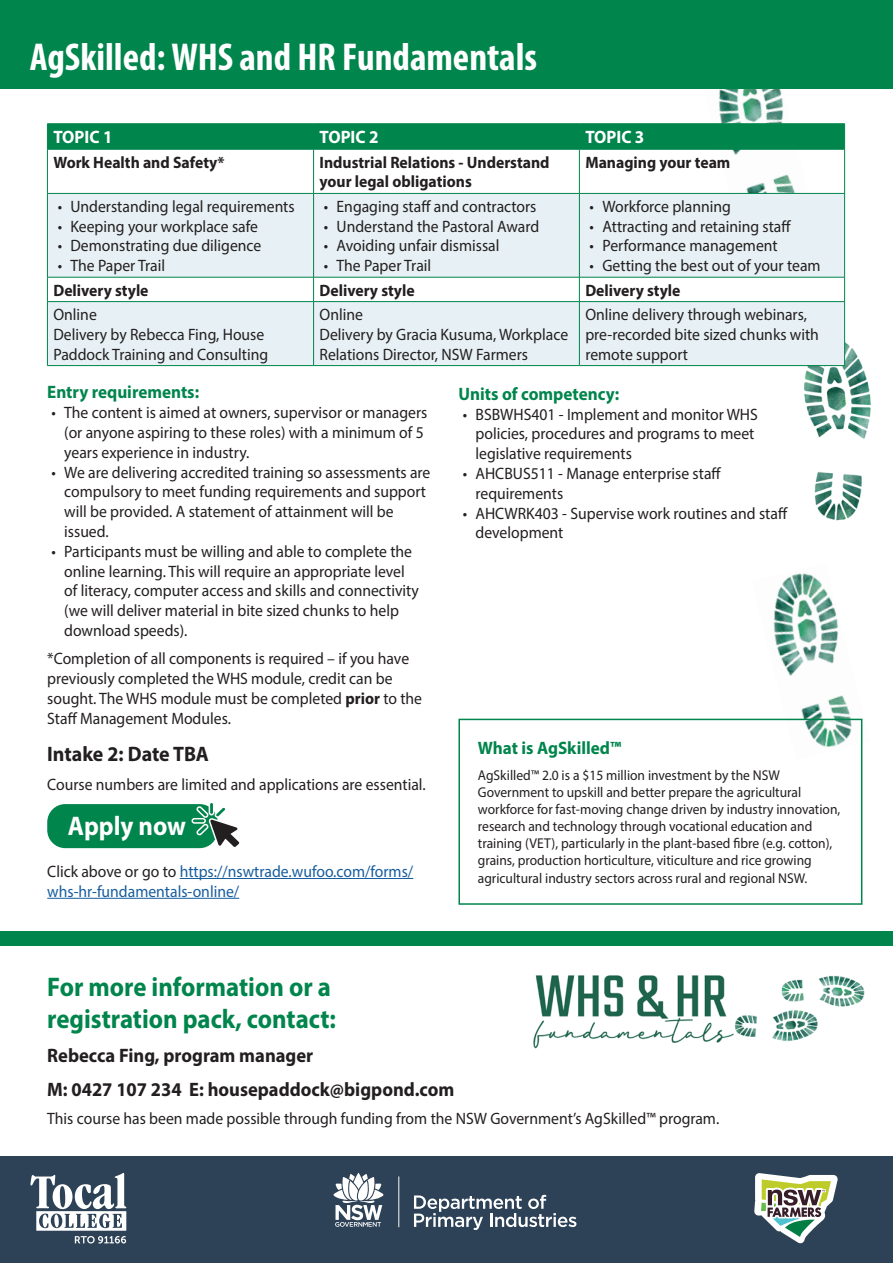
<style>
.page{position:relative;width:893px;height:1263px;background:#fff}
.page>*{position:absolute;margin:0;border:0;box-sizing:border-box;transform-origin:0 0}
.t1{font:700 condensed 39px "Myriad Pro";color:#fff}
.H2_big{font:700 27px/32.4px "Myriad Pro";color:#00854c;scale:.92 1}
.t2{font:700 27px "Myriad Pro";color:#fff;scale:.92 1}
.Body{font:700 21px "Myriad Pro";color:#231f20;scale:.95 1}
.Body_large{font:700 19.5px "Myriad Pro";color:#231f20;scale:.95 1}
.H2_small{font:700 18px "Myriad Pro";color:#00854c;scale:.95 1}
.t3{font:700 18px "Myriad Pro";color:#fff;scale:.95 1}
.Bullets{font:16.5px/19.8px "Myriad Pro";color:#231f20;scale:.95 1}
.Body-2{font:16.5px/19.8px "Myriad Pro";color:#231f20;scale:.95 1}
.Body-3{font:700 16.5px/19.8px "Myriad Pro";color:#231f20;scale:.95 1}
.Body-4{font:16.5px/19.8px "Myriad Pro";color:#175d9e;scale:.95 1}
.Body_small{font:14.25px/17.1px "Myriad Pro";color:#231f20;scale:.95 1}
.s1{font-weight:700}
.s2{color:#231f20}
</style>
<div class="page">
<img style="left:697px;top:88px;width:118px;height:105px">
<img style="left:752px;top:573px;width:111px;height:187px">
<img style="left:794px;top:337px;width:77px;height:184px">
<img style="left:497px;top:945px;width:396px;height:104px">
<div style="left:0;top:0;width:893px;height:88px;background:#00854c"></div>
<div style="left:0;top:931px;width:893px;height:14px;background:#00854c"></div>
<svg style="left:48px;top:194px;width:796px;height:171px;background:#e9f1f5"></svg>
<hr style="left:47px;top:123px;width:267px;height:1px;background:#00854c">
<hr style="left:314px;top:123px;width:265px;height:1px;background:#00854c">
<hr style="left:579px;top:123px;width:266px;height:1px;background:#00854c">
<div style="left:47px;top:124px;width:798px;height:25px;background:#00854c"></div>
<hr style="left:47px;top:149px;width:267px;height:1px;background:#00854c">
<hr style="left:47px;top:149px;width:1px;height:44px;background:#00854c">
<hr style="left:314px;top:149px;width:265px;height:1px;background:#00854c">
<hr style="left:313px;top:149px;width:1px;height:44px;background:#00854c">
<hr style="left:579px;top:149px;width:266px;height:1px;background:#00854c">
<hr style="left:579px;top:149px;width:1px;height:44px;background:#00854c">
<hr style="left:844px;top:149px;width:1px;height:44px;background:#00854c">
<hr style="left:313px;top:194px;width:1px;height:83px;background:#00854c">
<hr style="left:579px;top:193px;width:266px;height:1px;background:#00854c">
<hr style="left:844px;top:194px;width:1px;height:83px;background:#00854c">
<svg style="left:47px;top:278px;width:1px;height:23px"></svg>
<svg style="left:313px;top:278px;width:1px;height:23px"></svg>
<hr style="left:579px;top:277px;width:266px;height:1px;background:#00854c">
<svg style="left:579px;top:277px;width:1px;height:24px"></svg>
<svg style="left:844px;top:277px;width:1px;height:24px"></svg>
<hr style="left:47px;top:301px;width:267px;height:1px;background:#00854c">
<hr style="left:47px;top:302px;width:1px;height:63px;background:#00854c">
<hr style="left:314px;top:301px;width:265px;height:1px;background:#00854c">
<hr style="left:313px;top:302px;width:1px;height:63px;background:#00854c">
<hr style="left:579px;top:301px;width:266px;height:1px;background:#00854c">
<hr style="left:579px;top:302px;width:1px;height:63px;background:#00854c">
<hr style="left:844px;top:302px;width:1px;height:63px;background:#00854c">
<hr style="left:47px;top:365px;width:267px;height:1px;background:#00854c">
<hr style="left:314px;top:365px;width:265px;height:1px;background:#00854c">
<hr style="left:579px;top:365px;width:266px;height:1px;background:#00854c">
<hr style="left:47px;top:193px;width:267px;height:1px;background:#00854c">
<hr style="left:47px;top:194px;width:1px;height:83px;background:#00854c">
<hr style="left:314px;top:193px;width:265px;height:1px;background:#00854c">
<hr style="left:579px;top:194px;width:1px;height:83px;background:#00854c">
<hr style="left:47px;top:277px;width:267px;height:1px;background:#00854c">
<hr style="left:314px;top:277px;width:265px;height:1px;background:#00854c">
<div style="left:0;top:1156px;width:893px;height:107px;background:#2d4256"></div>
<svg style="left:31px;top:1173px;width:95px;height:70px"></svg>
<svg style="left:414px;top:1195px;width:162px;height:35px"></svg>
<svg style="left:334px;top:1173px;width:49px;height:54px"></svg>
<hr style="left:398px;top:1176px;width:1px;height:51px;background:#fff">
<svg style="left:754px;top:1173px;width:84px;height:70px"></svg>
<div style="left:458px;top:719px;width:404px;height:186px;border:2px solid #00854c"></div>
<hr style="left:180px;top:878px;width:233px;height:1px;background:#175d9e">
<hr style="left:47px;top:898px;width:192px;height:1px;background:#175d9e">
<div style="left:47px;top:804px;width:171px;height:44px;background:#00854c;border-radius:18px"></div>
<div style="left:209px;top:801px;width:5px;height:14px;border:2px solid #fff;border-radius:2px"></div>
<svg style="left:195px;top:805px;width:45px;height:44px"></svg>
<div style="left:191px;top:818px;width:15px;height:6px;border:2px solid #fff;border-radius:2px"></div>
<p class="t1" style="left:30px;top:33px;width:509px">AgSkilled: WHS and HR Fundamentals</p>
<h2 class="t3" style="left:53px;top:125px;width:64px">TOPIC 1</h2>
<h2 class="t3" style="left:320px;top:125px;width:64px">TOPIC 2</h2>
<h2 class="t3" style="left:585px;top:125px;width:64px">TOPIC 3</h2>
<p class="Body-3" style="left:53px;top:152px;width:182px">Work Health and Safety*</p>
<p class="Body-3" style="left:320px;top:152px;width:244px">Industrial Relations - Understand your legal obligations</p>
<p class="Body-3" style="left:585px;top:152px;width:154px">Managing your team</p>
<p class="Bullets" style="left:58px;top:196px;width:251px">• Understanding legal requirements</p>
<p class="Bullets" style="left:58px;top:216px;width:212px">• Keeping your workplace safe</p>
<p class="Bullets" style="left:58px;top:236px;width:216px">• Demonstrating due diligence</p>
<p class="Bullets" style="left:58px;top:255px;width:115px">• The Paper Trail</p>
<p class="Bullets" style="left:324px;top:196px;width:225px">• Engaging staff and contractors</p>
<p class="Bullets" style="left:324px;top:216px;width:228px">• Understand the Pastoral Award</p>
<p class="Bullets" style="left:324px;top:236px;width:186px">• Avoiding unfair dismissal</p>
<p class="Bullets" style="left:324px;top:255px;width:115px">• The Paper Trail</p>
<p class="Bullets" style="left:590px;top:196px;width:150px">• Workforce planning</p>
<p class="Bullets" style="left:590px;top:216px;width:214px">• Attracting and retaining staff</p>
<p class="Bullets" style="left:590px;top:236px;width:199px">• Performance management</p>
<p class="Bullets" style="left:590px;top:255px;width:245px">• Getting the best out of your team</p>
<p class="Body-3" style="left:53px;top:280px;width:102px">Delivery style</p>
<p class="Body-3" style="left:320px;top:280px;width:102px">Delivery style</p>
<p class="Body-3" style="left:585px;top:280px;width:102px">Delivery style</p>
<p class="Body-2" style="left:53px;top:304px;width:228px">Online<br>Delivery by Rebecca Fing, House<br>Paddock Training and Consulting</p>
<p class="Body-2" style="left:320px;top:304px;width:263px">Online<br>Delivery by Gracia Kusuma, Workplace<br>Relations Director, NSW Farmers</p>
<p class="Body-2" style="left:585px;top:304px;width:247px">Online delivery through webinars, pre-recorded bite sized chunks with remote support</p>
<h2 class="H2_small" style="left:47px;top:381px;width:161px">Entry requirements:</h2>
<p class="Bullets" style="left:64px;top:402px;width:384px;text-indent:-13px">• The content is aimed at owners, supervisor or managers (or anyone aspiring to these roles) with a minimum of 5 years experience in industry.</p>
<p class="Bullets" style="left:64px;top:462px;width:387px;text-indent:-13px">• We are delivering accredited training so assessments are compulsory to meet funding requirements and support will be provided. A statement of attainment will be issued.</p>
<p class="Bullets" style="left:64px;top:541px;width:375px;text-indent:-13px">• Participants must be willing and able to complete the online learning. This will require an appropriate level of literacy, computer access and skills and connectivity (we will deliver material in bite sized chunks to help download speeds).</p>
<p class="Body-2" style="left:47px;top:649px;width:396px">*Completion of all components is required – if you have previously completed the WHS module, credit can be sought. The WHS module must be completed <span class="s1">prior</span> to the Staff Management Modules.</p>
<p class="H2_small" style="left:478px;top:736px;width:152px">What is AgSkilled™</p>
<p class="Body_small" style="left:478px;top:766px;width:383px">AgSkilled™ 2.0 is a $15 million investment by the NSW Government to upskill and better prepare the agricultural workforce for fast-moving change driven by industry innovation, research and technology through vocational education and training (VET), particularly in the plant-based fibre (e.g. cotton), grains, production horticulture, viticulture and rice growing agricultural industry sectors across rural and regional NSW.</p>
<h2 class="H2_small" style="left:458px;top:382px;width:171px">Units of competency:</h2>
<p class="Bullets" style="left:475px;top:404px;width:299px;text-indent:-13px">• BSBWHS401 - Implement and monitor WHS policies, procedures and programs to meet legislative requirements</p>
<p class="Bullets" style="left:475px;top:463px;width:260px;text-indent:-13px">• AHCBUS511 - Manage enterprise staff requirements</p>
<p class="Bullets" style="left:475px;top:503px;width:330px;text-indent:-13px">• AHCWRK403 - Supervise work routines and staff development</p>
<p class="Body" style="left:47px;top:740px;width:172px">Intake 2: Date TBA</p>
<p class="Body-2" style="left:47px;top:774px;width:400px">Course numbers are limited and applications are essential.</p>
<h2 class="t2" style="left:68px;top:808px;width:130px">Apply now</h2>
<p class="Body-4" style="left:47px;top:861px;width:387px"><span class="s2">Click above or go to</span> https://nswtrade.wufoo.com/forms/ whs-hr-fundamentals-online/</p>
<p class="H2_big" style="left:47px;top:969px;width:315px">For more information or a registration pack, contact:</p>
<p class="Body_large" style="left:47px;top:1043px;width:282px">Rebecca Fing, program manager</p>
<p class="Body_large" style="left:47px;top:1077px;width:430px">M: 0427 107 234 E: housepaddock@bigpond.com</p>
<p class="Body-2" style="left:47px;top:1108px;width:709px">This course has been made possible through funding from the NSW Government’s AgSkilled™ program.</p>
</div>
